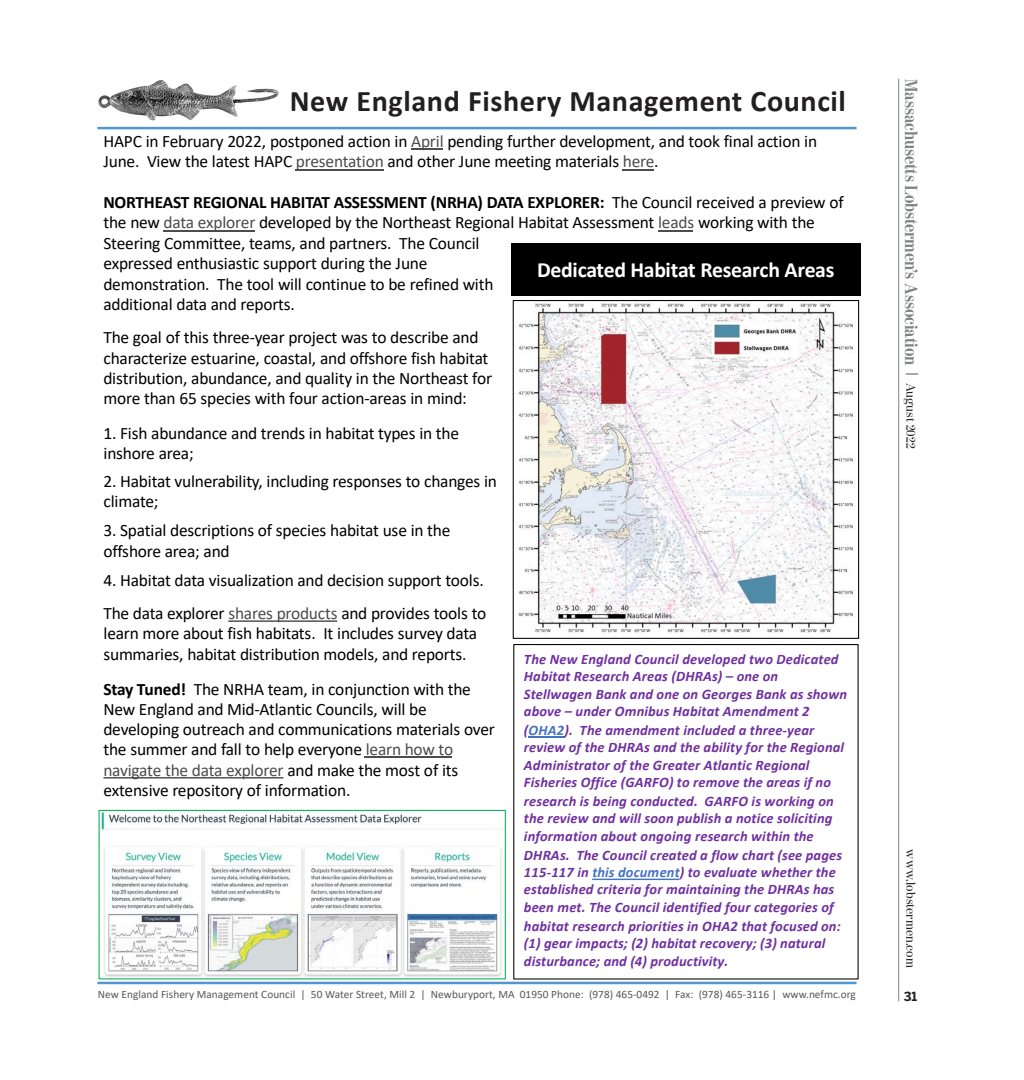
<style>
.page{position:relative;width:1024px;height:1080px;background:#fff}
.page>*{position:absolute;margin:0;border:0;box-sizing:border-box;transform-origin:0 0}
.t1{font:700 30px "Calibri";letter-spacing:.02em;color:#231f20}
.t2{font:700 21.75px "Calibri";letter-spacing:-.015em;color:#fff}
.t3{font:700 17.5px "Moderno FB Cond";letter-spacing:-.005em;color:#808285}
.t4{font:17.38px/20.2px "Calibri";letter-spacing:-.015em;color:#000}
.t5{font:italic 700 14.5px/17.4px "Calibri";letter-spacing:.01em;color:#7030a0}
.t6{font:12.5px "Moderno FB";letter-spacing:-.005em;color:#231f20}
.t7{font:700 12.5px "Benton Sans";color:#231f20}
.t8{font:11.25px "Calibri";letter-spacing:.005em;color:#57585a}
.s1{color:#4c4c4c}
.s2{font-weight:700}
.s3{color:#4472c4}
</style>
<div class="page">
<hr style="left:898px;top:79px;width:1px;height:922px;background:#808285">
<hr style="left:97px;top:127px;width:759px;height:2px;background:#5296d1">
<img style="left:98px;top:80px;width:181px;height:41px">
<hr style="left:97px;top:982px;width:759px;height:2px;background:#5296d1">
<hr style="left:411px;top:149px;width:32px;height:1px;background:#4c4c4c">
<hr style="left:295px;top:169px;width:88px;height:1px;background:#4c4c4c">
<hr style="left:621px;top:169px;width:32px;height:1px;background:#4c4c4c">
<hr style="left:163px;top:230px;width:91px;height:1px;background:#4c4c4c">
<hr style="left:658px;top:230px;width:35px;height:1px;background:#4c4c4c">
<img style="left:518px;top:303px;width:335px;height:330px">
<div style="left:513px;top:300px;width:346px;height:339px;border:1px solid #000"></div>
<hr style="left:528px;top:736px;width:36px;height:2px;background:#4472c4">
<svg style="left:592px;top:879px;width:87px;height:1px"></svg>
<div style="left:511px;top:243px;width:349px;height:52px;background:#000"></div>
<svg style="left:228px;top:620px;width:109px;height:2px"></svg>
<hr style="left:365px;top:757px;width:87px;height:1px;background:#4c4c4c">
<svg style="left:103px;top:777px;width:180px;height:2px"></svg>
<img style="left:101px;top:812px;width:401px;height:165px">
<div style="left:99px;top:810px;width:407px;height:169px;border:1px solid #00b050"></div>
<h1 class="t1" style="left:290px;top:80px;width:558px">New England Fishery Management Council</h1>
<p class="t4" style="left:103px;top:131px;width:715px">HAPC in February 2022, postponed action in <span class="s1">April</span> pending further development, and took final action in<br>June. View the latest HAPC <span class="s1">presentation</span> and other June meeting materials <span class="s1">here</span>.</p>
<p class="t4" style="left:103px;top:192px;width:742px"><span class="s2">NORTHEAST REGIONAL HABITAT ASSESSMENT (NRHA) DATA EXPLORER:</span> The Council received a preview of the new <span class="s1">data explorer</span> developed by the Northeast Regional Habitat Assessment <span class="s1">leads</span> working with the</p>
<p class="t4" style="left:103px;top:233px;width:392px">Steering Committee, teams, and partners. The Council expressed enthusiastic support during the June demonstration. The tool will continue to be refined with additional data and reports.</p>
<p class="t4" style="left:103px;top:327px;width:390px">The goal of this three-year project was to describe and characterize estuarine, coastal, and offshore fish habitat distribution, abundance, and quality in the Northeast for more than 65 species with four action-areas in mind:</p>
<p class="t4" style="left:103px;top:422px;width:357px">1. Fish abundance and trends in habitat types in the inshore area;</p>
<p class="t4" style="left:103px;top:471px;width:395px">2. Habitat vulnerability, including responses to changes in climate;</p>
<p class="t4" style="left:103px;top:520px;width:348px">3. Spatial descriptions of species habitat use in the offshore area; and</p>
<p class="t4" style="left:103px;top:563px;width:384px;line-height:33.5px">4. Habitat data visualization and decision support tools.<br>The data explorer <span class="s1">shares products</span> and provides tools to</p>
<p class="t4" style="left:103px;top:623px;width:375px">learn more about fish habitats. It includes survey data summaries, habitat distribution models, and reports.</p>
<p class="t4" style="left:103px;top:678px;width:393px"><span class="s2">Stay Tuned!</span> The NRHA team, in conjunction with the New England and Mid-Atlantic Councils, will be developing outreach and communications materials over the summer and fall to help everyone <span class="s1">learn how to navigate the data explorer</span> and make the most of its extensive repository of information.</p>
<p class="t2" style="left:537px;top:254px;width:299px">Dedicated Habitat Research Areas</p>
<p class="t5" style="left:524px;top:650px;width:325px">The New England Council developed two Dedicated Habitat Research Areas (DHRAs) – one on Stellwagen Bank and one on Georges Bank as shown above – under Omnibus Habitat Amendment 2</p>
<p class="t5" style="left:524px;top:721px;width:322px">(<span class="s3">OHA2</span>). The amendment included a three-year review of the DHRAs and the ability for the Regional Administrator of the Greater Atlantic Regional Fisheries Office (GARFO) to remove the areas if no</p>
<p class="t5" style="left:524px;top:792px;width:311px;text-align:justify">research is being conducted. GARFO is working on the review and will soon publish a notice soliciting information about ongoing research within the</p>
<p class="t5" style="left:524px;top:846px;width:320px">DHRAs. The Council created a flow chart (see pages 115-117 in <span class="s3">this document</span>) to evaluate whether the established criteria for maintaining the DHRAs has been met. The Council identified four categories of</p>
<p class="t5" style="left:524px;top:917px;width:318px">habitat research priorities in OHA2 that focused on: (1) gear impacts; (2) habitat recovery; (3) natural disturbance; and (4) productivity.</p>
<p class="t8" style="left:98px;top:987px;width:759px">New England Fishery Management Council | 50 Water Street, Mill 2 | Newburyport, MA 01950 Phone: (978) 465-0492 | Fax: (978) 465-3116 | www.nefmc.org</p>
<p class="t3" style="left:921px;top:79px;width:288px;rotate:90deg">Massachusetts Lobstermen’s Association</p>
<p class="t6" style="left:917px;top:371px;width:79px;rotate:90deg">| August 2022</p>
<p class="t6" style="left:917px;top:849px;width:120px;rotate:90deg">www.lobstermen.com</p>
<p class="t7" style="left:904px;top:989px;width:15px">31</p>
</div>
